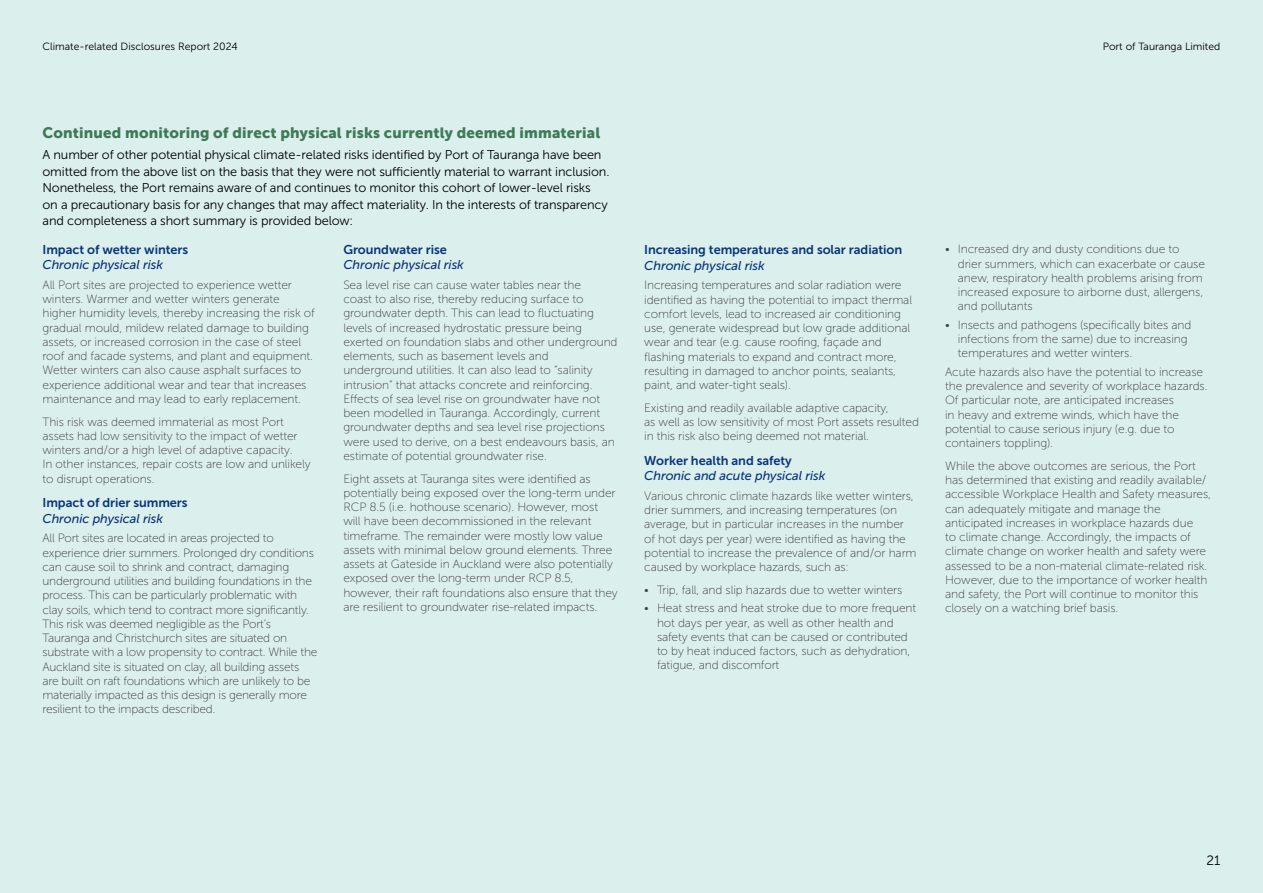
<style>
.page{position:relative;width:1263px;height:893px;background:#dbefec}
.page>*{position:absolute;margin:0;border:0;box-sizing:border-box;transform-origin:0 0}
.t1{font:15px "Museo Sans 900";letter-spacing:.01em;color:#3f7a58}
.t2{font:13.5px "Museo Sans 300";color:#000}
.t3{font:12.75px/16.5px "Museo Sans 300";letter-spacing:-.01em;color:#000}
.t4{font:12.75px "Museo Sans 700";letter-spacing:-.005em;color:#09357c}
.t5{font:italic 12.75px "Museo Sans 500";letter-spacing:-.005em;color:#09357c}
.t6{font:12px/14.2px "Museo Sans 100";letter-spacing:-.01em;color:#414042}
.t7{font:10.5px "Museo Sans 300";color:#000}
</style>
<div class="page">
<p class="t7" style="left:43px;top:41px;width:197px">Climate-related Disclosures Report 2024</p>
<p class="t7" style="left:1103px;top:41px;width:119px">Port of Tauranga Limited</p>
<p class="t1" style="left:43px;top:125px;width:559px">Continued monitoring of direct physical risks currently deemed immaterial</p>
<p class="t3" style="left:43px;top:147px;width:568px">A number of other potential physical climate-related risks identified by Port of Tauranga have been omitted from the above list on the basis that they were not sufficiently material to warrant inclusion.<br>Nonetheless, the Port remains aware of and continues to monitor this cohort of lower-level risks<br>on a precautionary basis for any changes that may affect materiality. In the interests of transparency and completeness a short summary is provided below:</p>
<p class="t4" style="left:43px;top:242px;width:147px">Impact of wetter winters</p>
<p class="t5" style="left:43px;top:258px;width:122px">Chronic physical risk</p>
<p class="t6" style="left:43px;top:278px;width:274px">All Port sites are projected to experience wetter winters. Warmer and wetter winters generate higher humidity levels, thereby increasing the risk of gradual mould, mildew related damage to building assets, or increased corrosion in the case of steel roof and facade systems, and plant and equipment.<br>Wetter winters can also cause asphalt surfaces to experience additional wear and tear that increases maintenance and may lead to early replacement.</p>
<p class="t6" style="left:43px;top:415px;width:270px">This risk was deemed immaterial as most Port assets had low sensitivity to the impact of wetter winters and/or a high level of adaptive capacity.<br>In other instances, repair costs are low and unlikely to disrupt operations.</p>
<p class="t4" style="left:43px;top:495px;width:147px">Impact of drier summers</p>
<p class="t5" style="left:43px;top:511px;width:122px">Chronic physical risk</p>
<p class="t6" style="left:43px;top:531px;width:276px">All Port sites are located in areas projected to experience drier summers. Prolonged dry conditions can cause soil to shrink and contract, damaging underground utilities and building foundations in the process. This can be particularly problematic with clay soils, which tend to contract more significantly.<br>This risk was deemed negligible as the Port’s Tauranga and Christchurch sites are situated on substrate with a low propensity to contract. While the Auckland site is situated on clay, all building assets are built on raft foundations which are unlikely to be materially impacted as this design is generally more resilient to the impacts described.</p>
<p class="t4" style="left:343px;top:242px;width:105px">Groundwater rise</p>
<p class="t5" style="left:343px;top:258px;width:122px">Chronic physical risk</p>
<p class="t6" style="left:343px;top:278px;width:276px">Sea level rise can cause water tables near the<br>coast to also rise, thereby reducing surface to groundwater depth. This can lead to fluctuating levels of increased hydrostatic pressure being exerted on foundation slabs and other underground elements, such as basement levels and underground utilities. It can also lead to “salinity intrusion” that attacks concrete and reinforcing.<br>Effects of sea level rise on groundwater have not been modelled in Tauranga. Accordingly, current groundwater depths and sea level rise projections were used to derive, on a best endeavours basis, an estimate of potential groundwater rise.</p>
<p class="t6" style="left:343px;top:471px;width:276px">Eight assets at Tauranga sites were identified as potentially being exposed over the long-term under RCP 8.5 (i.e. hothouse scenario). However, most will have been decommissioned in the relevant timeframe. The remainder were mostly low value assets with minimal below ground elements. Three assets at Gateside in Auckland were also potentially exposed over the long-term under RCP 8.5, however, their raft foundations also ensure that they are resilient to groundwater rise-related impacts.</p>
<p class="t4" style="left:644px;top:243px;width:259px">Increasing temperatures and solar radiation</p>
<p class="t5" style="left:644px;top:258px;width:122px">Chronic physical risk</p>
<p class="t6" style="left:644px;top:278px;width:269px">Increasing temperatures and solar radiation were identified as having the potential to impact thermal comfort levels, lead to increased air conditioning use, generate widespread but low grade additional wear and tear (e.g. cause roofing, façade and flashing materials to expand and contract more, resulting in damaged to anchor points, sealants, paint, and water-tight seals).</p>
<p class="t6" style="left:644px;top:401px;width:276px">Existing and readily available adaptive capacity,<br>as well as low sensitivity of most Port assets resulted in this risk also being deemed not material.</p>
<p class="t4" style="left:644px;top:453px;width:149px">Worker health and safety</p>
<p class="t5" style="left:644px;top:469px;width:183px">Chronic and acute physical risk</p>
<p class="t6" style="left:644px;top:489px;width:274px">Various chronic climate hazards like wetter winters, drier summers, and increasing temperatures (on average, but in particular increases in the number of hot days per year) were identified as having the potential to increase the prevalence of and/or harm caused by workplace hazards, such as:</p>
<p class="t6" style="left:644px;top:583px;width:260px">• Trip, fall, and slip hazards due to wetter winters</p>
<p class="t6" style="left:657px;top:601px;width:261px;text-indent:-13px">• Heat stress and heat stroke due to more frequent hot days per year, as well as other health and safety events that can be caused or contributed to by heat induced factors, such as dehydration, fatigue, and discomfort</p>
<p class="t6" style="left:958px;top:242px;width:249px;text-indent:-13px">• Increased dry and dusty conditions due to drier summers, which can exacerbate or cause anew, respiratory health problems arising from increased exposure to airborne dust, allergens, and pollutants</p>
<p class="t6" style="left:958px;top:318px;width:235px;text-indent:-13px">• Insects and pathogens (specifically bites and infections from the same) due to increasing temperatures and wetter winters.</p>
<p class="t6" style="left:945px;top:365px;width:264px">Acute hazards also have the potential to increase the prevalence and severity of workplace hazards.<br>Of particular note, are anticipated increases<br>in heavy and extreme winds, which have the potential to cause serious injury (e.g. due to containers toppling).</p>
<p class="t6" style="left:945px;top:459px;width:267px">While the above outcomes are serious, the Port has determined that existing and readily available/ accessible Workplace Health and Safety measures, can adequately mitigate and manage the anticipated increases in workplace hazards due<br>to climate change. Accordingly, the impacts of climate change on worker health and safety were assessed to be a non-material climate-related risk.<br>However, due to the importance of worker health and safety, the Port will continue to monitor this closely on a watching brief basis.</p>
<p class="t2" style="left:1206px;top:853px;width:15px">21</p>
</div>
